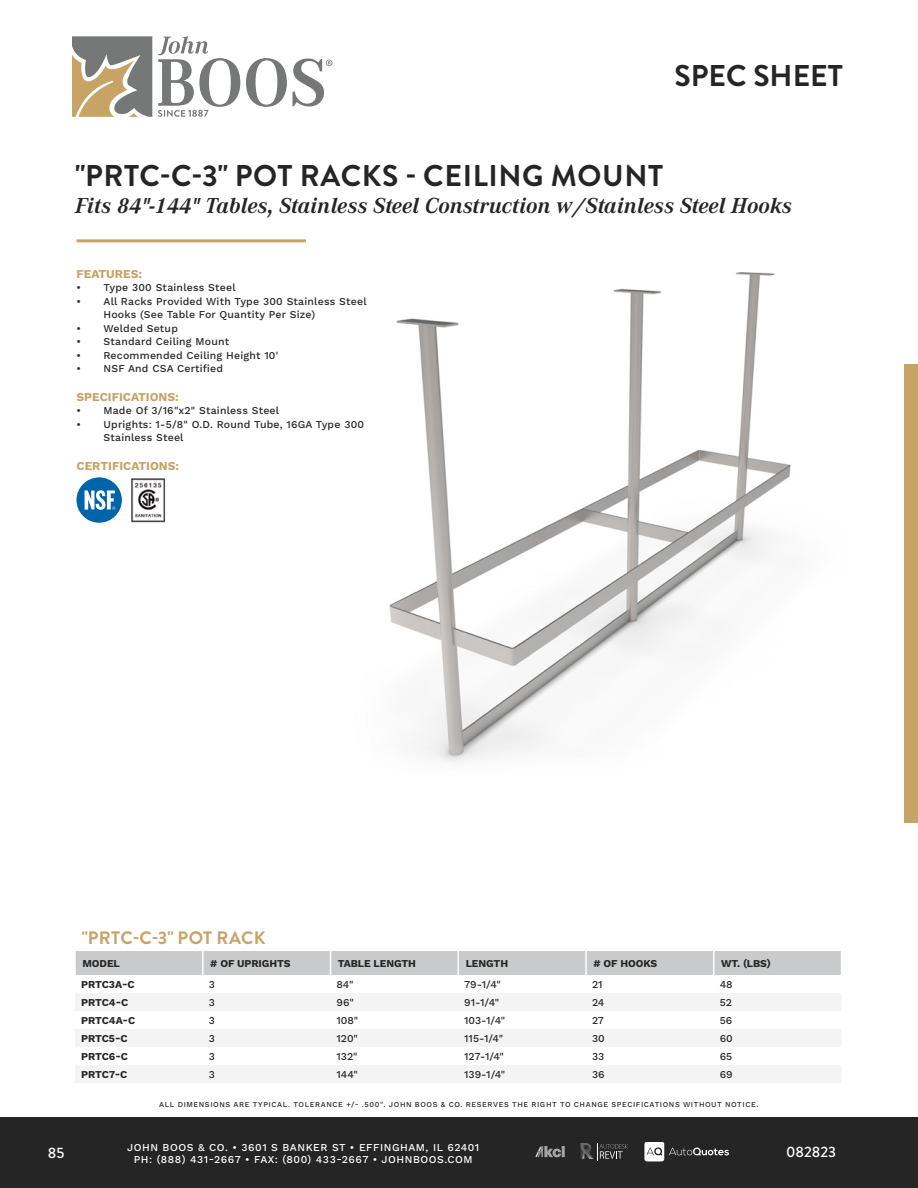
<style>
.page{position:relative;width:918px;height:1188px;background:#fff}
.page>*{position:absolute;margin:0;border:0;box-sizing:border-box;transform-origin:0 0}
.t1{font:700 30px "Brandon Grotesque";letter-spacing:.02em;color:#252525}
.t2{font:700 30px "Brandon Grotesque";color:#252525}
.t3{font:italic 700 22.5px "Corporate A Pro";color:#252525}
.t4{font:700 18px "Brandon Grotesque";letter-spacing:.02em;color:#c7a365}
.t5{font:500 15px "Brandon Grotesque";color:#fff}
.BULLET_POINTS{font:700 12px "Work Sans";color:#c7a365}
.BULLET_POINTS-2{font:500 10.5px/13.5px "Work Sans";letter-spacing:.02em;color:#252525}
.TABLE_ROWS{font:500 10.5px "Work Sans";color:#252525}
.TABLE_ROWS-2{font:700 10.5px "Work Sans";letter-spacing:-.01em;color:#252525}
.t6{font:500 10.5px/12.6px "Work Sans";letter-spacing:.05em;color:#fff;text-align:center}
.t7{font:500 7.5px "Work Sans";letter-spacing:.075em;color:#252525}
</style>
<div class="page">
<div style="left:0;top:1118px;width:918px;height:70px;background:#252525"></div>
<svg style="left:536px;top:1147px;width:29px;height:10px"></svg>
<svg style="left:644px;top:1142px;width:85px;height:19px"></svg>
<svg style="left:580px;top:1143px;width:48px;height:17px"></svg>
<svg style="left:72px;top:36px;width:80px;height:81px;background:#a49a86"></svg>
<svg style="left:158px;top:36px;width:82px;height:81px"></svg>
<svg style="left:246px;top:58px;width:86px;height:49px"></svg>
<div style="left:905px;top:365px;width:13px;height:458px;background:#c7a365"></div>
<img style="left:299px;top:242px;width:492px;height:520px">
<hr style="left:76px;top:239px;width:230px;height:3px;background:#c7a365">
<img style="left:131px;top:478px;width:35px;height:45px">
<div style="left:76px;top:477px;width:46px;height:46px;background:#0064a9;border-radius:50%"></div>
<svg style="left:85px;top:490px;width:30px;height:20px"></svg>
<svg style="left:75px;top:993px;width:766px;height:90px;fill:#f4f4f4"></svg>
<div style="left:75px;top:951px;width:766px;height:24px;background:#c9cacb"></div>
<h1 class="t2" style="left:675px;top:55px;width:170px">SPEC SHEET</h1>
<p class="t1" style="left:75px;top:155px;width:590px">"PRTC-C-3" POT RACKS - CEILING MOUNT</p>
<p class="t3" style="left:75px;top:190px;width:718px">Fits 84"-144" Tables, Stainless Steel Construction w/Stainless Steel Hooks</p>
<p class="BULLET_POINTS" style="left:76px;top:267px;width:67px">FEATURES:</p>
<p class="BULLET_POINTS-2" style="left:76px;top:282px;width:161px">• Type 300 Stainless Steel</p>
<p class="BULLET_POINTS-2" style="left:103px;top:295px;width:265px;text-indent:-27px">• All Racks Provided With Type 300 Stainless Steel<br>Hooks (See Table For Quantity Per Size)</p>
<p class="BULLET_POINTS-2" style="left:76px;top:322px;width:103px">• Welded Setup</p>
<p class="BULLET_POINTS-2" style="left:76px;top:336px;width:154px">• Standard Ceiling Mount</p>
<p class="BULLET_POINTS-2" style="left:76px;top:349px;width:203px">• Recommended Ceiling Height 10'</p>
<p class="BULLET_POINTS-2" style="left:76px;top:363px;width:148px">• NSF And CSA Certified</p>
<p class="BULLET_POINTS" style="left:76px;top:390px;width:104px">SPECIFICATIONS:</p>
<p class="BULLET_POINTS-2" style="left:76px;top:405px;width:204px">• Made Of 3/16"x2" Stainless Steel</p>
<p class="BULLET_POINTS-2" style="left:103px;top:418px;width:262px;text-indent:-27px">• Uprights: 1-5/8" O.D. Round Tube, 16GA Type 300<br>Stainless Steel</p>
<p class="BULLET_POINTS" style="left:76px;top:459px;width:104px">CERTIFICATIONS:</p>
<p class="t4" style="left:82px;top:925px;width:185px">"PRTC-C-3" POT RACK</p>
<p class="TABLE_ROWS-2" style="left:82px;top:957px;width:39px">MODEL</p>
<p class="TABLE_ROWS-2" style="left:210px;top:957px;width:82px"># OF UPRIGHTS</p>
<p class="TABLE_ROWS-2" style="left:338px;top:957px;width:80px">TABLE LENGTH</p>
<p class="TABLE_ROWS-2" style="left:466px;top:957px;width:44px">LENGTH</p>
<p class="TABLE_ROWS-2" style="left:594px;top:957px;width:65px"># OF HOOKS</p>
<p class="TABLE_ROWS-2" style="left:721px;top:957px;width:51px">WT. (LBS)</p>
<p class="TABLE_ROWS-2" style="left:81px;top:978px;width:55px">PRTC3A-C</p>
<p class="TABLE_ROWS" style="left:209px;top:978px;width:8px">3</p>
<p class="TABLE_ROWS" style="left:336px;top:978px;width:18px">84"</p>
<p class="TABLE_ROWS" style="left:464px;top:978px;width:38px">79-1/4"</p>
<p class="TABLE_ROWS" style="left:592px;top:978px;width:12px">21</p>
<p class="TABLE_ROWS" style="left:720px;top:978px;width:15px">48</p>
<p class="TABLE_ROWS-2" style="left:81px;top:996px;width:49px">PRTC4-C</p>
<p class="TABLE_ROWS" style="left:209px;top:996px;width:8px">3</p>
<p class="TABLE_ROWS" style="left:336px;top:996px;width:19px">96"</p>
<p class="TABLE_ROWS" style="left:464px;top:996px;width:36px">91-1/4"</p>
<p class="TABLE_ROWS" style="left:592px;top:996px;width:14px">24</p>
<p class="TABLE_ROWS" style="left:720px;top:996px;width:14px">52</p>
<p class="TABLE_ROWS-2" style="left:81px;top:1014px;width:56px">PRTC4A-C</p>
<p class="TABLE_ROWS" style="left:209px;top:1014px;width:8px">3</p>
<p class="TABLE_ROWS" style="left:336px;top:1014px;width:23px">108"</p>
<p class="TABLE_ROWS" style="left:464px;top:1014px;width:42px">103-1/4"</p>
<p class="TABLE_ROWS" style="left:592px;top:1014px;width:14px">27</p>
<p class="TABLE_ROWS" style="left:720px;top:1014px;width:14px">56</p>
<p class="TABLE_ROWS-2" style="left:81px;top:1032px;width:48px">PRTC5-C</p>
<p class="TABLE_ROWS" style="left:209px;top:1032px;width:8px">3</p>
<p class="TABLE_ROWS" style="left:336px;top:1032px;width:23px">120"</p>
<p class="TABLE_ROWS" style="left:464px;top:1032px;width:40px">115-1/4"</p>
<p class="TABLE_ROWS" style="left:592px;top:1032px;width:14px">30</p>
<p class="TABLE_ROWS" style="left:720px;top:1032px;width:15px">60</p>
<p class="TABLE_ROWS-2" style="left:81px;top:1050px;width:49px">PRTC6-C</p>
<p class="TABLE_ROWS" style="left:209px;top:1050px;width:8px">3</p>
<p class="TABLE_ROWS" style="left:336px;top:1050px;width:23px">132"</p>
<p class="TABLE_ROWS" style="left:464px;top:1050px;width:41px">127-1/4"</p>
<p class="TABLE_ROWS" style="left:592px;top:1050px;width:14px">33</p>
<p class="TABLE_ROWS" style="left:720px;top:1050px;width:14px">65</p>
<p class="TABLE_ROWS-2" style="left:81px;top:1068px;width:48px">PRTC7-C</p>
<p class="TABLE_ROWS" style="left:209px;top:1068px;width:8px">3</p>
<p class="TABLE_ROWS" style="left:336px;top:1068px;width:23px">144"</p>
<p class="TABLE_ROWS" style="left:464px;top:1068px;width:42px">139-1/4"</p>
<p class="TABLE_ROWS" style="left:592px;top:1068px;width:14px">36</p>
<p class="TABLE_ROWS" style="left:720px;top:1068px;width:14px">69</p>
<p class="t7" style="left:159px;top:1100px;width:601px">ALL DIMENSIONS ARE TYPICAL. TOLERANCE +/- .500". JOHN BOOS &amp; CO. RESERVES THE RIGHT TO CHANGE SPECIFICATIONS WITHOUT NOTICE.</p>
<h3 class="t5" style="left:48px;top:1143px;width:18px">85</h3>
<p class="t6" style="left:127px;top:1141px;width:354px">JOHN BOOS &amp; CO. • 3601 S BANKER ST • EFFINGHAM, IL 62401<br>PH: (888) 431-2667 • FAX: (800) 433-2667 • JOHNBOOS.COM</p>
<p class="t5" style="left:786px;top:1142px;width:52px">082823</p>
</div>
